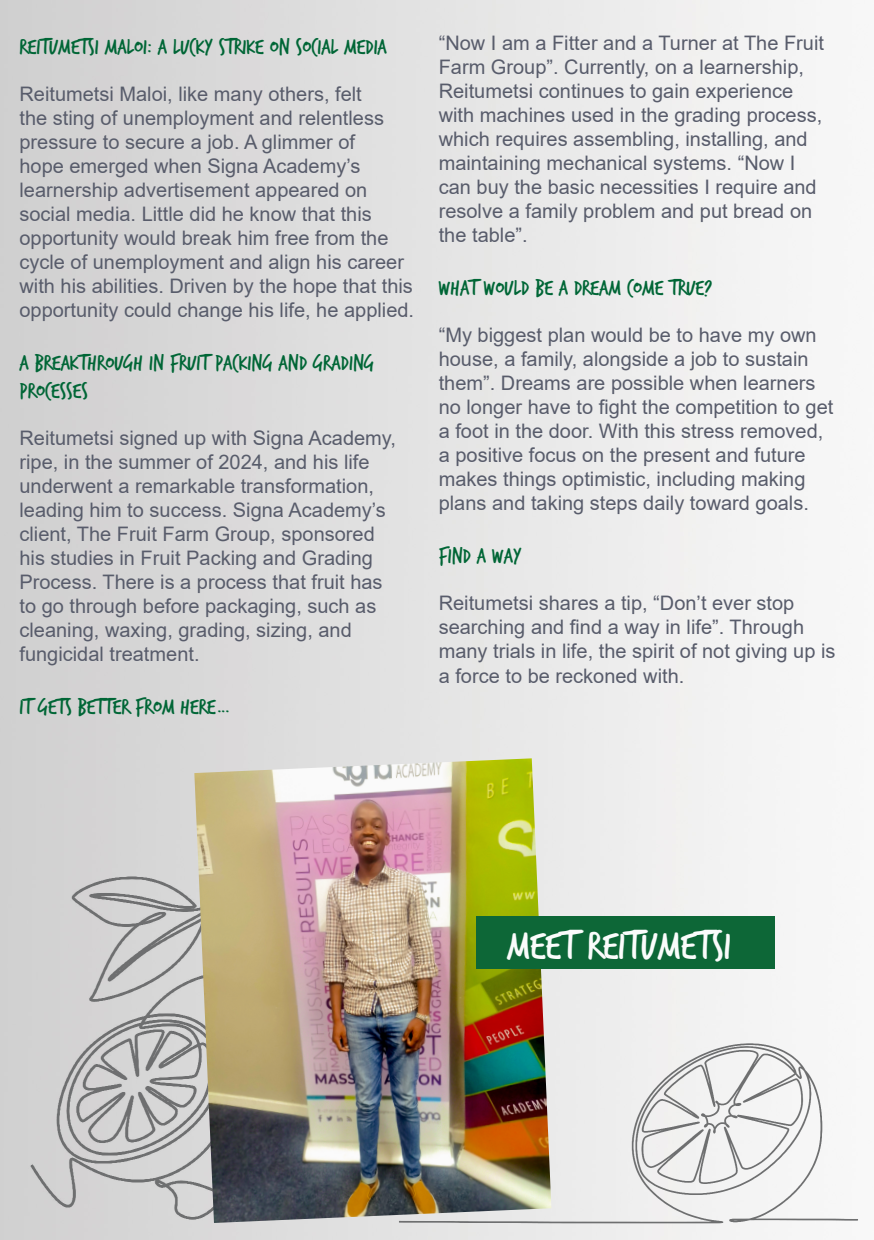
<style>
.page{position:relative;width:874px;height:1240px;background:#fff}
.page>*{position:absolute;margin:0;border:0;box-sizing:border-box;transform-origin:0 0}
.t1{font:42.5px "Trash Hand";color:#fafcfb}
.t2{font:23.5px/28.2px "Trash Hand";color:#006636}
.t3{font:20px/24px "Arial";color:#585c6b}
</style>
<div class="page">
<img style="left:394px;top:1041px;width:480px;height:187px">
<img style="left:18px;top:826px;width:419px;height:398px">
<img style="left:194px;top:758px;width:357px;height:465px">
<div style="left:476px;top:916px;width:299px;height:53px;background:#0d6737"></div>
<p class="t2" style="left:20px;top:33px;width:369px">REITUMETSI MALOI: A LUCKY STRIKE ON SOCIAL MEDIA</p>
<p class="t3" style="left:20px;top:82px;width:396px">Reitumetsi Maloi, like many others, felt<br>the sting of unemployment and relentless pressure to secure a job. A glimmer of<br>hope emerged when Signa Academy’s learnership advertisement appeared on social media. Little did he know that this opportunity would break him free from the cycle of unemployment and align his career with his abilities. Driven by the hope that this opportunity could change his life, he applied.</p>
<p class="t2" style="left:20px;top:350px;width:356px">A BREAKTHROUGH IN FRUIT PACKING AND GRADING<br>PROCESSES</p>
<p class="t3" style="left:20px;top:426px;width:378px">Reitumetsi signed up with Signa Academy, ripe, in the summer of 2024, and his life underwent a remarkable transformation, leading him to success. Signa Academy’s client, The Fruit Farm Group, sponsored his studies in Fruit Packing and Grading Process. There is a process that fruit has to go through before packaging, such as cleaning, waxing, grading, sizing, and fungicidal treatment.</p>
<p class="t2" style="left:20px;top:694px;width:213px">IT GETS BETTER FROM HERE…</p>
<p class="t3" style="left:439px;top:30px;width:387px">“Now I am a Fitter and a Turner at The Fruit Farm Group”. Currently, on a learnership, Reitumetsi continues to gain experience with machines used in the grading process, which requires assembling, installing, and maintaining mechanical systems. “Now I can buy the basic necessities I require and resolve a family problem and put bread on the table”.</p>
<p class="t2" style="left:439px;top:274px;width:275px">WHAT WOULD BE A DREAM COME TRUE?</p>
<p class="t3" style="left:439px;top:323px;width:396px">“My biggest plan would be to have my own house, a family, alongside a job to sustain them”. Dreams are possible when learners no longer have to fight the competition to get a foot in the door. With this stress removed, a positive focus on the present and future makes things optimistic, including making plans and taking steps daily toward goals.</p>
<p class="t2" style="left:439px;top:543px;width:85px">FIND A WAY</p>
<p class="t3" style="left:439px;top:591px;width:398px;line-height:24.4px">Reitumetsi shares a tip, “Don’t ever stop searching and find a way in life”. Through many trials in life, the spirit of not giving up is a force to be reckoned with.</p>
<p class="t1" style="left:507px;top:924px;width:225px">MEET REITUMETSI</p>
</div>
